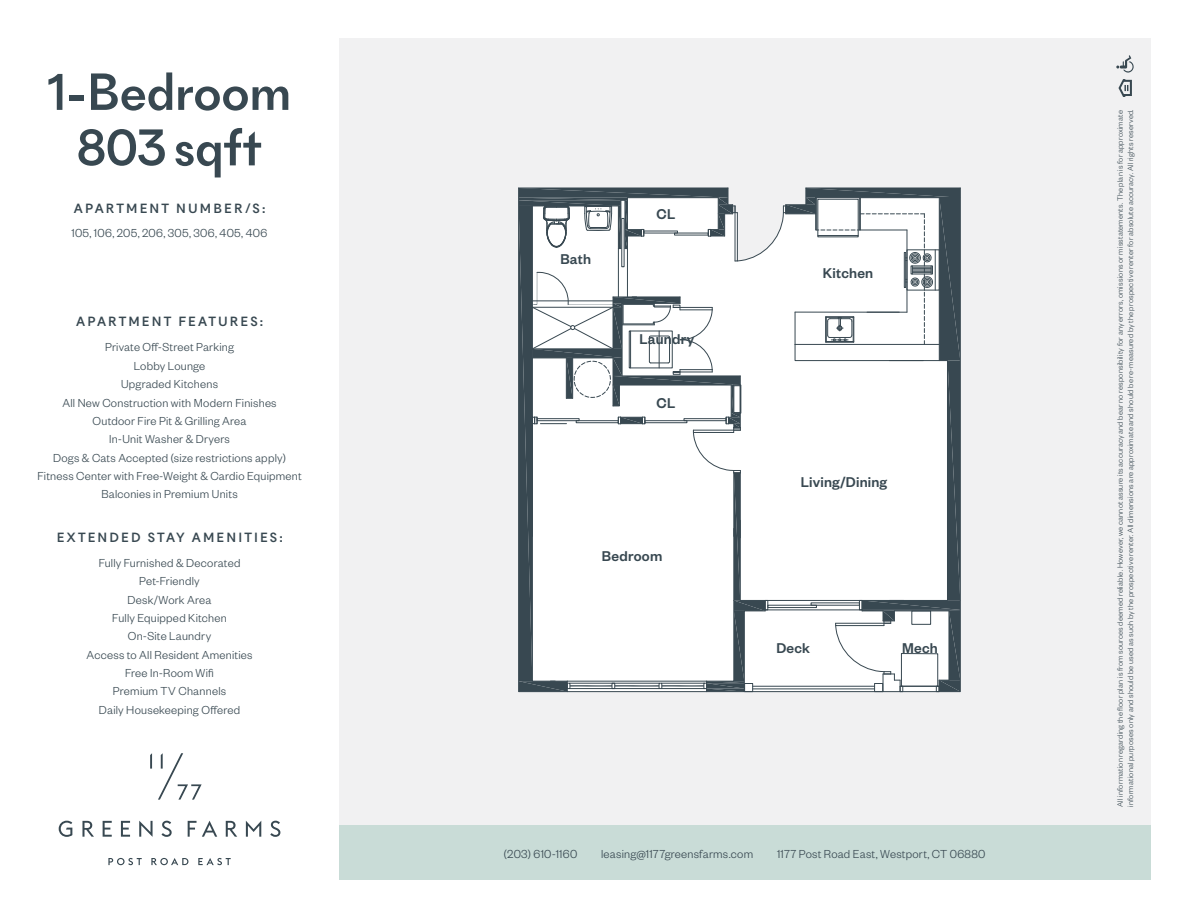
<style>
.page{position:relative;width:1188px;height:918px;background:#fff}
.page>*{position:absolute;margin:0;border:0;box-sizing:border-box;transform-origin:0 0}
.t1{font:500 52.65px/55.5px "New Paris Skyline Trial";letter-spacing:-.005em;color:#384851;text-align:center}
.t2{font:500 15.6px "Founders Grotesk";letter-spacing:.015em;color:#384851}
.t3{font:500 13.5px "New Paris Skyline Trial";letter-spacing:.155em;color:#384851}
.t4{font:300 12.75px/18.3px "Founders Grotesk";letter-spacing:.02em;color:#384851;text-align:center}
.t5{font:300 8.4px/10.2px "Founders Grotesk";letter-spacing:.025em;color:#384851}
.s1{font-family:"Matter SQTRIAL";font-size:51.3px}
.s2{font-family:"Founders Grotesk"}
</style>
<div class="page">
<div style="left:339px;top:38px;width:811px;height:789px;background:#f1f1f2"></div>
<div style="left:339px;top:826px;width:811px;height:54px;background:#c9dcd7"></div>
<svg style="left:108px;top:858px;width:34px;height:7px"></svg>
<svg style="left:151px;top:858px;width:37px;height:7px"></svg>
<svg style="left:198px;top:858px;width:33px;height:7px"></svg>
<svg style="left:59px;top:821px;width:13px;height:16px"></svg>
<svg style="left:82px;top:821px;width:12px;height:16px"></svg>
<svg style="left:103px;top:821px;width:9px;height:16px"></svg>
<svg style="left:121px;top:821px;width:9px;height:16px"></svg>
<svg style="left:139px;top:821px;width:14px;height:16px"></svg>
<svg style="left:161px;top:821px;width:11px;height:16px"></svg>
<svg style="left:188px;top:821px;width:29px;height:16px"></svg>
<svg style="left:226px;top:821px;width:11px;height:16px"></svg>
<svg style="left:246px;top:821px;width:15px;height:16px"></svg>
<svg style="left:270px;top:821px;width:10px;height:16px"></svg>
<svg style="left:150px;top:753px;width:2px;height:16px"></svg>
<svg style="left:158px;top:753px;width:44px;height:47px"></svg>
<svg style="left:1116px;top:55px;width:18px;height:18px"></svg>
<svg style="left:1118px;top:79px;width:14px;height:18px"></svg>
<svg style="left:518px;top:187px;width:443px;height:506px"></svg>
<hr style="left:537px;top:272px;width:1px;height:33px;background:#384851">
<p class="t1" style="left:47px;top:65px;width:246px"><span class="s1">1</span>-Bedroom<br><span class="s1">803</span> sqft</p>
<p class="t3" style="left:74px;top:200px;width:193px">APARTMENT NUMBER/S<span class="s2">:</span></p>
<p class="t4" style="left:71px;top:223px;width:197px">105, 106, 205, 206, 305, 306, 405, 406</p>
<p class="t3" style="left:76px;top:313px;width:188px">APARTMENT FEATURES<span class="s2">:</span></p>
<p class="t4" style="left:37px;top:338px;width:266px">Private Off-Street Parking<br>Lobby Lounge<br>Upgraded Kitchens<br>All New Construction with Modern Finishes<br>Outdoor Fire Pit &amp; Grilling Area<br>In-Unit Washer &amp; Dryers<br>Dogs &amp; Cats Accepted (size restrictions apply)<br>Fitness Center with Free-Weight &amp; Cardio Equipment<br>Balconies in Premium Units</p>
<p class="t3" style="left:57px;top:529px;width:227px">EXTENDED STAY AMENITIES<span class="s2">:</span></p>
<p class="t4" style="left:87px;top:553px;width:167px">Fully Furnished &amp; Decorated<br>Pet-Friendly<br>Desk/Work Area<br>Fully Equipped Kitchen<br>On-Site Laundry<br>Access to All Resident Amenities<br>Free In-Room Wifi<br>Premium TV Channels<br>Daily Housekeeping Offered</p>
<p class="t2" style="left:560px;top:250px;width:32px">Bath</p>
<p class="t2" style="left:657px;top:205px;width:20px">CL</p>
<p class="t2" style="left:639px;top:329px;width:56px">Laundry</p>
<p class="t2" style="left:657px;top:393px;width:20px">CL</p>
<p class="t2" style="left:602px;top:546px;width:62px">Bedroom</p>
<p class="t2" style="left:823px;top:263px;width:52px">Kitchen</p>
<p class="t2" style="left:801px;top:472px;width:88px">Living/Dining</p>
<p class="t2" style="left:776px;top:639px;width:35px">Deck</p>
<p class="t2" style="left:902px;top:639px;width:37px">Mech</p>
<p class="t4" style="left:504px;top:844px;width:75px">(203) 610-1160</p>
<p class="t4" style="left:601px;top:844px;width:154px">leasing@1177greensfarms.com</p>
<p class="t4" style="left:777px;top:844px;width:210px">1177 Post Road East, Westport, CT 06880</p>
<p class="t5" style="left:1115px;top:807px;width:699px;rotate:-90deg">All information regarding the floor plan is from sources deemed reliable. However, we cannot assure its accuracy and bear no responsibility for any errors, omissions or misstatements. The plan is for approximate informational purposes only and should be used as such by the prospective renter. All dimensions are approximate and should be re-measured by the prospective renter for absolute accuracy. All rights reserved.</p>
</div>
